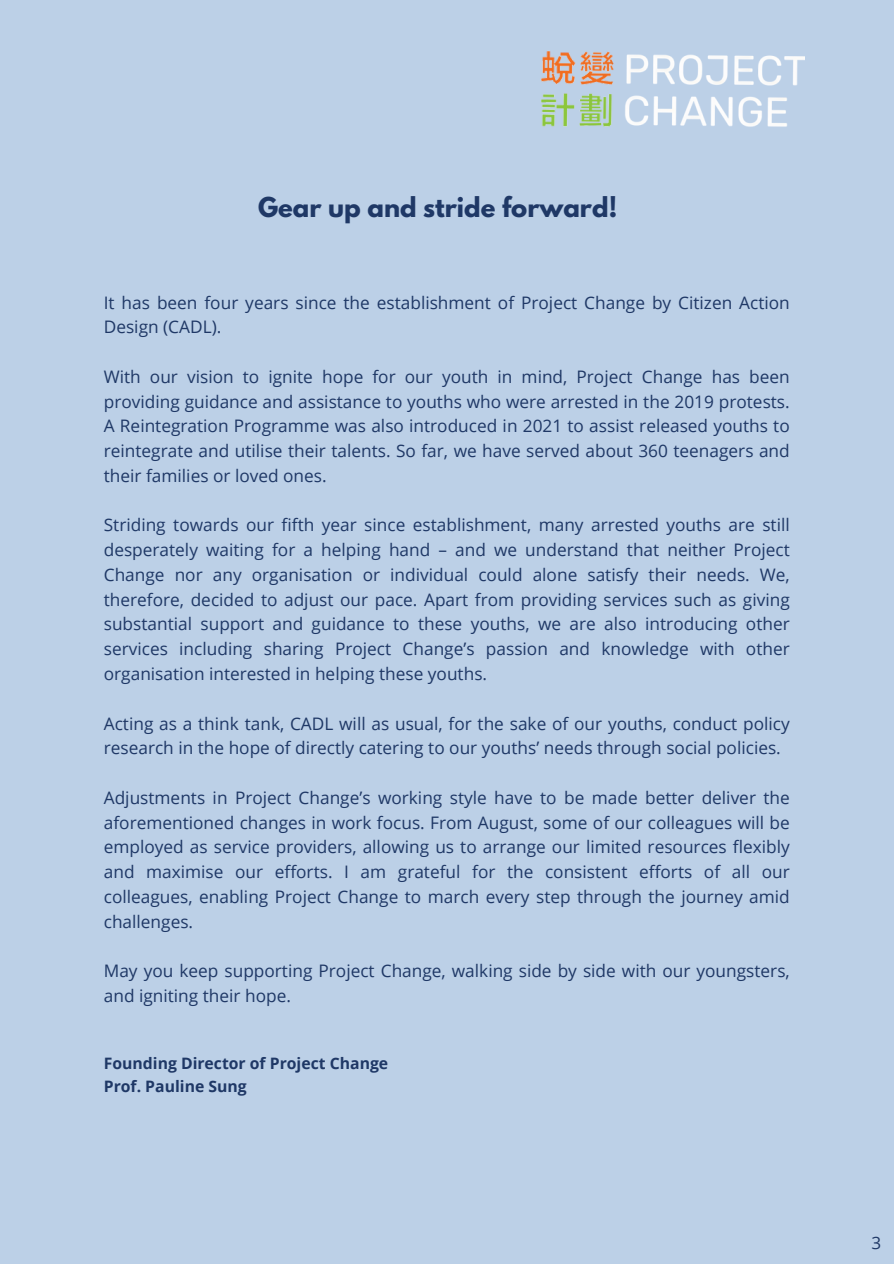
<style>
.page{position:relative;width:894px;height:1264px;background:#fff}
.page>*{position:absolute;margin:0;border:0;box-sizing:border-box;transform-origin:0 0}
.t1{font:700 24.3px "League Spartan";color:#1f3866}
.t2{font:17.25px/24.8px "Open Sans";color:#1f3866}
.t3{font:17.1px "Open Sans";color:#1f3866}
.t4{font:700 15.75px/22.5px "Open Sans";color:#1f3866}
</style>
<div class="page">
<div style="left:0;top:0;width:893px;height:1263px;background:#bcd0e7"></div>
<img style="left:541px;top:51px;width:263px;height:76px">
<p class="t1" style="left:258px;top:195px;width:360px">Gear up and stride forward!</p>
<p class="t2" style="left:104px;top:289px;width:687px">It has been four years since the establishment of Project Change by Citizen Action<br>Design (CADL).</p>
<p class="t2" style="left:104px;top:364px;width:687px;text-align:justify">With our vision to ignite hope for our youth in mind, Project Change has been providing guidance and assistance to youths who were arrested in the 2019 protests.<br>A Reintegration Programme was also introduced in 2021 to assist released youths to reintegrate and utilise their talents. So far, we have served about 360 teenagers and their families or loved ones.</p>
<p class="t2" style="left:104px;top:512px;width:687px;text-align:justify">Striding towards our fifth year since establishment, many arrested youths are still desperately waiting for a helping hand – and we understand that neither Project Change nor any organisation or individual could alone satisfy their needs. We, therefore, decided to adjust our pace. Apart from providing services such as giving substantial support and guidance to these youths, we are also introducing other services including sharing Project Change’s passion and knowledge with other organisation interested in helping these youths.</p>
<p class="t2" style="left:104px;top:710px;width:687px">Acting as a think tank, CADL will as usual, for the sake of our youths, conduct policy research in the hope of directly catering to our youths’ needs through social policies.</p>
<p class="t2" style="left:104px;top:784px;width:687px;text-align:justify">Adjustments in Project Change’s working style have to be made better deliver the aforementioned changes in work focus. From August, some of our colleagues will be employed as service providers, allowing us to arrange our limited resources flexibly and maximise our efforts. I am grateful for the consistent efforts of all our colleagues, enabling Project Change to march every step through the journey amid challenges.</p>
<h2 class="t2" style="left:104px;top:958px;width:687px">May you keep supporting Project Change, walking side by side with our youngsters, and igniting their hope.</h2>
<p class="t4" style="left:104px;top:1052px;width:286px">Founding Director of Project Change<br>Prof. Pauline Sung</p>
<p class="t3" style="left:871px;top:1230px;width:11px">3</p>
</div>
